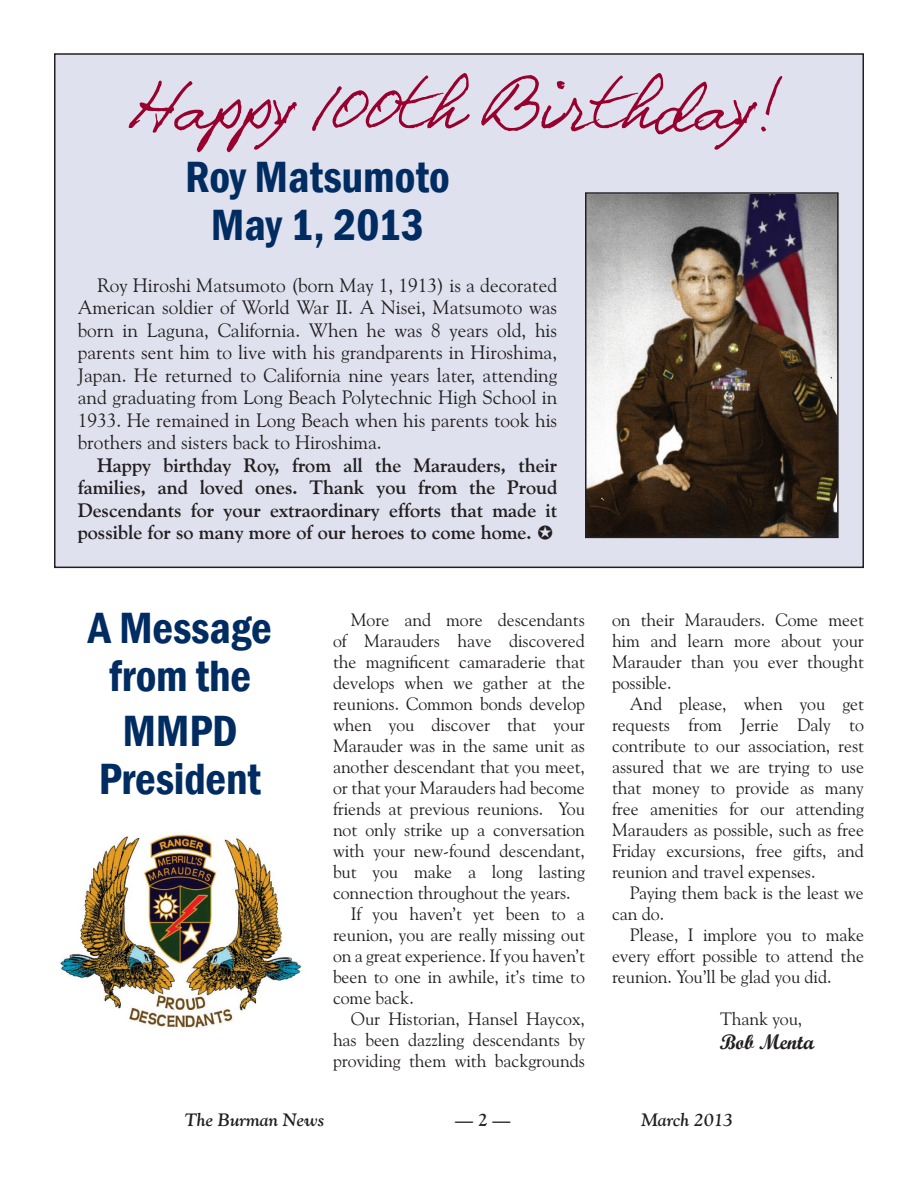
<style>
.page{position:relative;width:918px;height:1188px;background:#fff}
.page>*{position:absolute;margin:0;border:0;box-sizing:border-box;transform-origin:0 0}
.t1{font:72px "Galeforce BTN";color:#98012d}
.t2{font:600 condensed 45px/48px "Franklin Gothic";letter-spacing:-.005em;color:#002c62;text-align:center}
.t3{font:21px "Script MT Bold";letter-spacing:-.005em;color:#231f20}
.t4{font:19.5px/22.5px "Goudy Old Style BT";color:#231f20;text-align:justify}
.t5{font:700 19.5px/22.5px "Goudy Old Style BT";color:#231f20;text-align:justify}
.t6{font:18px/21px "Goudy Old Style BT";letter-spacing:-.005em;color:#231f20;text-align:justify}
.t7{font:italic 700 18px "Goudy Old Style BT";color:#231f20}
.t8{font:700 18px "Goudy Old Style BT";color:#231f20}
</style>
<div class="page">
<div style="left:55px;top:54px;width:808px;height:513px;background:#e0e1ee"></div>
<img style="left:588px;top:195px;width:248px;height:340px">
<div style="left:585px;top:192px;width:254px;height:346px;border:2px solid #231f20"></div>
<img style="left:60px;top:833px;width:242px;height:196px">
<h1 class="t1" style="left:135px;top:56px;width:652px">Happy 100th Birthday!</h1>
<h2 class="t2" style="left:185px;top:153px;width:266px">Roy Matsumoto<br>May 1, 2013</h2>
<p class="t4" style="left:78px;top:274px;width:481px;text-indent:19px">Roy Hiroshi Matsumoto (born May 1, 1913) is a decorated American soldier of World War II. A Nisei, Matsumoto was born in Laguna, California. When he was 8 years old, his parents sent him to live with his grandparents in Hiroshima, Japan. He returned to California nine years later, attending and graduating from Long Beach Polytechnic High School in 1933. He remained in Long Beach when his parents took his brothers and sisters back to Hiroshima.</p>
<p class="t5" style="left:78px;top:454px;width:481px;text-indent:19px">Happy birthday Roy, from all the Marauders, their families, and loved ones. Thank you from the Proud Descendants for your extraordinary efforts that made it possible for so many more of our heroes to come home.</p>
<h2 class="t2" style="left:88px;top:604px;width:185px">A Message from the</h2>
<h2 class="t2" style="left:99px;top:707px;width:164px">MMPD<br>President</h2>
<p class="t6" style="left:351px;top:609px;width:236px">More and more descendants</p>
<p class="t6" style="left:333px;top:630px;width:253px">of Marauders have discovered</p>
<p class="t6" style="left:333px;top:651px;width:254px">the magnificent camaraderie that</p>
<p class="t6" style="left:333px;top:672px;width:254px">develops when we gather at the</p>
<p class="t6" style="left:333px;top:693px;width:253px">reunions. Common bonds develop</p>
<p class="t6" style="left:333px;top:714px;width:253px">when you discover that your</p>
<p class="t6" style="left:333px;top:735px;width:253px">Marauder was in the same unit as</p>
<p class="t6" style="left:333px;top:756px;width:253px">another descendant that you meet,</p>
<p class="t6" style="left:333px;top:777px;width:253px">or that your Marauders had become</p>
<p class="t6" style="left:333px;top:798px;width:253px">friends at previous reunions. You</p>
<p class="t6" style="left:333px;top:819px;width:254px">not only strike up a conversation</p>
<p class="t6" style="left:333px;top:840px;width:254px">with your new-found descendant,</p>
<p class="t6" style="left:333px;top:861px;width:253px">but you make a long lasting</p>
<p class="t6" style="left:333px;top:882px;width:239px">connection throughout the years.</p>
<p class="t6" style="left:351px;top:903px;width:236px">If you haven’t yet been to a</p>
<p class="t6" style="left:333px;top:924px;width:254px">reunion, you are really missing out</p>
<p class="t6" style="left:333px;top:945px;width:253px">on a great experience. If you haven’t</p>
<p class="t6" style="left:333px;top:966px;width:254px">been to one in awhile, it’s time to</p>
<p class="t6" style="left:333px;top:987px;width:82px">come back.</p>
<p class="t6" style="left:351px;top:1008px;width:236px">Our Historian, Hansel Haycox,</p>
<p class="t6" style="left:333px;top:1029px;width:254px">has been dazzling descendants by</p>
<p class="t6" style="left:333px;top:1050px;width:254px">providing them with backgrounds</p>
<p class="t6" style="left:612px;top:609px;width:254px">on their Marauders. Come meet him and learn more about your Marauder than you ever thought possible.</p>
<p class="t6" style="left:612px;top:693px;width:254px;text-indent:18px">And please, when you get requests from Jerrie Daly to contribute to our association, rest assured that we are trying to use that money to provide as many free amenities for our attending Marauders as possible, such as free Friday excursions, free gifts, and reunion and travel expenses.</p>
<p class="t6" style="left:612px;top:882px;width:253px;text-indent:18px">Paying them back is the least we can do.</p>
<p class="t6" style="left:612px;top:924px;width:254px;text-indent:18px">Please, I implore you to make every effort possible to attend the reunion. You’ll be glad you did.</p>
<p class="t6" style="left:720px;top:1008px;width:84px">Thank you,</p>
<p class="t3" style="left:720px;top:1029px;width:96px">Bob Menta</p>
<p class="t7" style="left:185px;top:1109px;width:141px">The Burman News</p>
<p class="t8" style="left:455px;top:1109px;width:57px">— 2 —</p>
<p class="t7" style="left:641px;top:1109px;width:93px">March 2013</p>
</div>
